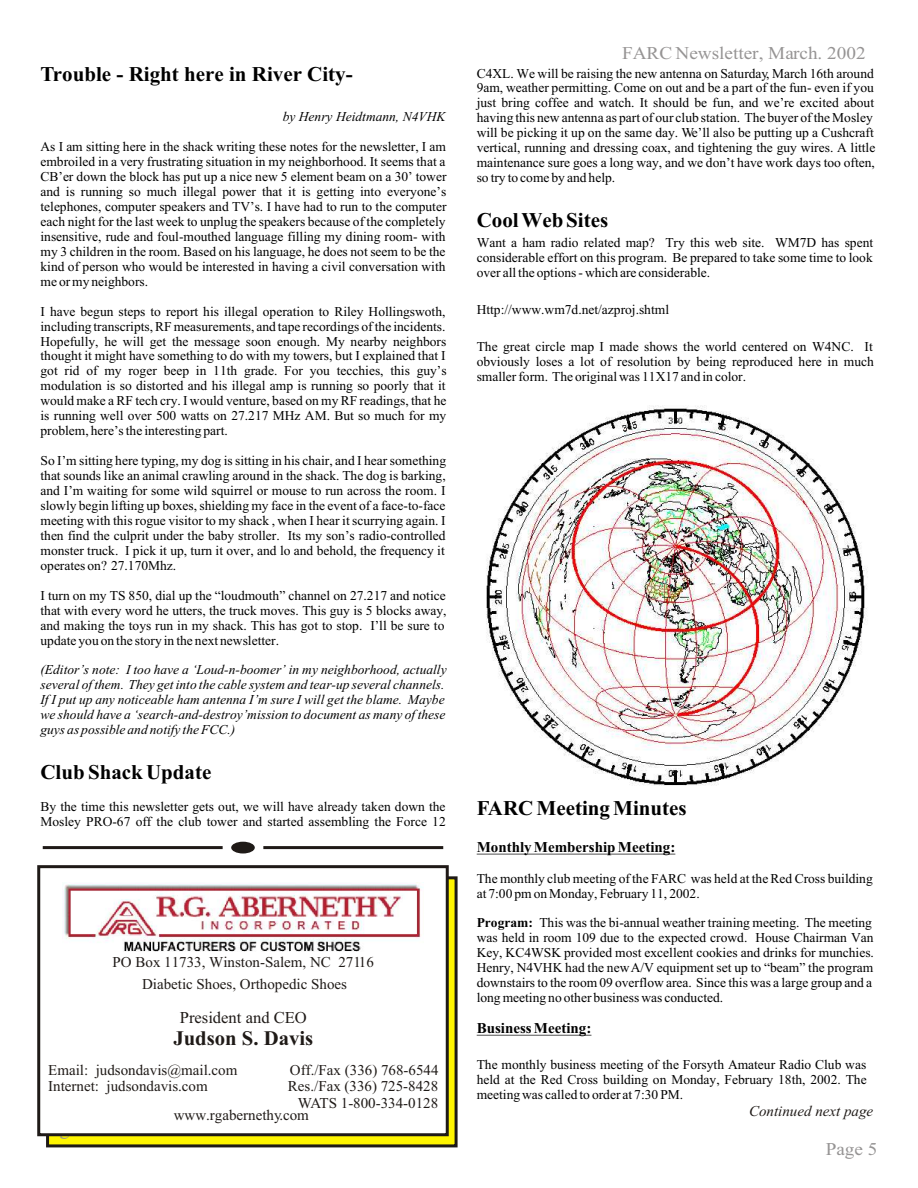
<style>
.page{position:relative;width:918px;height:1188px;background:#fff}
.page>*{position:absolute;margin:0;border:0;box-sizing:border-box;transform-origin:0 0}
.t1{font:700 21px "Times New Roman";color:#000}
.t2{font:700 20.7px "Times New Roman";color:#1f1a17}
.t3{font:18px "Times New Roman";color:#969494;scale:1.07 1}
.t4{font:16.65px "Times New Roman";color:#1f1a17}
.t5{font:15px/16.6px "Times New Roman";color:#1f1a17}
.t6{font:700 15px "Times New Roman";color:#000}
.t7{font:italic 15px "Times New Roman";color:#1f1a17}
.t8{font:13.5px/15px "Times New Roman";color:#000;text-align:justify}
.t9{font:italic 13.5px/15px "Times New Roman";color:#000}
.s1{font-weight:700}
</style>
<div class="page">
<div style="left:46px;top:876px;width:412px;height:271px;background:#fff500;border:3px solid #1f1a17"></div>
<div style="left:37px;top:865px;width:412px;height:271px;background:#fff;border:3px solid #1f1a17"></div>
<img style="left:64px;top:882px;width:359px;height:70px">
<hr style="left:43px;top:846px;width:180px;height:3px;background:#1f1a17">
<hr style="left:263px;top:846px;width:180px;height:3px;background:#1f1a17">
<div style="left:231px;top:842px;width:24px;height:11px;background:#1f1a17;border-radius:50%"></div>
<img style="left:486px;top:405px;width:382px;height:381px">
<hr style="left:477px;top:854px;width:198px;height:1px;background:#000">
<hr style="left:477px;top:1035px;width:114px;height:1px;background:#000">
<h1 class="t1" style="left:41px;top:67px;width:314px">Trouble - Right here in River City-</h1>
<p class="t9" style="left:283px;top:111px;width:164px">by Henry Heidtmann, N4VHK</p>
<p class="t8" style="left:41px;top:140px;width:408px">As I am sitting here in the shack writing these notes for the newsletter, I am embroiled in a very frustrating situation in my neighborhood. It seems that a CB’er down the block has put up a nice new 5 element beam on a 30’ tower and is running so much illegal power that it is getting into everyone’s telephones, computer speakers and TV’s. I have had to run to the computer each night for the last week to unplug the speakers because of the completely insensitive, rude and foul-mouthed language filling my dining room- with my 3 children in the room. Based on his language, he does not seem to be the kind of person who would be interested in having a civil conversation with me or my neighbors.</p>
<p class="t8" style="left:41px;top:305px;width:408px">I have begun steps to report his illegal operation to Riley Hollingswoth, including transcripts, RF measurements, and tape recordings of the incidents.<br>Hopefully, he will get the message soon enough. My nearby neighbors thought it might have something to do with my towers, but I explained that I got rid of my roger beep in 11th grade. For you tecchies, this guy’s modulation is so distorted and his illegal amp is running so poorly that it would make a RF tech cry. I would venture, based on my RF readings, that he is running well over 500 watts on 27.217 MHz AM. But so much for my problem, here’s the interesting part.</p>
<p class="t8" style="left:41px;top:454px;width:407px">So I’m sitting here typing, my dog is sitting in his chair, and I hear something that sounds like an animal crawling around in the shack. The dog is barking, and I’m waiting for some wild squirrel or mouse to run across the room. I slowly begin lifting up boxes, shielding my face in the event of a face-to-face meeting with this rogue visitor to my shack , when I hear it scurrying again. I then find the culprit under the baby stroller. Its my son’s radio-controlled monster truck. I pick it up, turn it over, and lo and behold, the frequency it operates on? 27.170Mhz.</p>
<p class="t8" style="left:41px;top:589px;width:408px;text-align:left">I turn on my TS 850, dial up the “loudmouth” channel on 27.217 and notice that with every word he utters, the truck moves. This guy is 5 blocks away, and making the toys run in my shack. This has got to stop. I’ll be sure to update you on the story in the next newsletter.</p>
<p class="t9" style="left:40px;top:664px;width:408px">(Editor’s note: I too have a ‘Loud-n-boomer’ in my neighborhood, actually several of them. They get into the cable system and tear-up several channels.<br>If I put up any noticeable ham antenna I’m sure I will get the blame. Maybe we should have a ‘search-and-destroy’mission to document as many of these guys as possible and notify the FCC.)</p>
<h1 class="t1" style="left:40px;top:765px;width:172px">Club Shack Update</h1>
<p class="t8" style="left:40px;top:800px;width:407px">By the time this newsletter gets out, we will have already taken down the<br>Mosley PRO-67 off the club tower and started assembling the Force 12</p>
<p class="t5" style="left:113px;top:955px;width:263px">PO Box 11733, Winston-Salem, NC 27116</p>
<p class="t5" style="left:142px;top:977px;width:206px">Diabetic Shoes, Orthopedic Shoes</p>
<p class="t4" style="left:180px;top:1012px;width:129px">President and CEO</p>
<h2 class="t2" style="left:173px;top:1031px;width:141px">Judson S. Davis</h2>
<p class="t5" style="left:48px;top:1063px;width:191px">Email: judsondavis@mail.com<br>Internet: judsondavis.com</p>
<p class="t5" style="left:288px;top:1063px;width:152px;text-align:right">Off./Fax (336) 768-6544<br>Res./Fax (336) 725-8428<br>WATS 1-800-334-0128</p>
<p class="t5" style="left:174px;top:1108px;width:137px">www.rgabernethy.com</p>
<h3 class="t3" style="left:622px;top:47px;width:229px">FARC Newsletter, March. 2002</h3>
<p class="t8" style="left:477px;top:67px;width:400px;text-align:left">C4XL. We will be raising the new antenna on Saturday, March 16th around 9am, weather permitting. Come on out and be a part of the fun- even if you just bring coffee and watch. It should be fun, and we’re excited about having this new antenna as part of our club station. The buyer of the Mosley will be picking it up on the same day. We’ll also be putting up a Cushcraft vertical, running and dressing coax, and tightening the guy wires. A little maintenance sure goes a long way, and we don’t have work days too often, so try to come by and help.</p>
<h1 class="t1" style="left:477px;top:213px;width:133px">Cool Web Sites</h1>
<p class="t8" style="left:477px;top:237px;width:398px">Want a ham radio related map? Try this web site. WM7D has spent considerable effort on this program. Be prepared to take some time to look over all the options - which are considerable.</p>
<p class="t8" style="left:477px;top:304px;width:194px">Http://www.wm7d.net/azproj.shtml</p>
<p class="t8" style="left:477px;top:340px;width:399px">The great circle map I made shows the world centered on W4NC. It obviously loses a lot of resolution by being reproduced here in much smaller form. The original was 11X17 and in color.</p>
<h1 class="t1" style="left:477px;top:800px;width:212px">FARC Meeting Minutes</h1>
<p class="t6" style="left:477px;top:842px;width:200px">Monthly Membership Meeting:</p>
<p class="t8" style="left:477px;top:872px;width:398px">The monthly club meeting of the FARC was held at the Red Cross building at 7:00 pm on Monday, February 11, 2002.</p>
<p class="t8" style="left:477px;top:917px;width:399px;text-align:left"><span class="s1">Program:</span> This was the bi-annual weather training meeting. The meeting was held in room 109 due to the expected crowd. House Chairman Van Key, KC4WSK provided most excellent cookies and drinks for munchies.<br>Henry, N4VHK had the new A/V equipment set up to “beam” the program downstairs to the room 09 overflow area. Since this was a large group and a long meeting no other business was conducted.</p>
<p class="t6" style="left:477px;top:1023px;width:116px">Business Meeting:</p>
<p class="t8" style="left:477px;top:1058px;width:392px">The monthly business meeting of the Forsyth Amateur Radio Club was held at the Red Cross building on Monday, February 18th, 2002. The meeting was called to order at 7:30 PM.</p>
<p class="t7" style="left:749px;top:1105px;width:126px">Continued next page</p>
<h3 class="t3" style="left:826px;top:1142px;width:50px">Page 5</h3>
</div>
